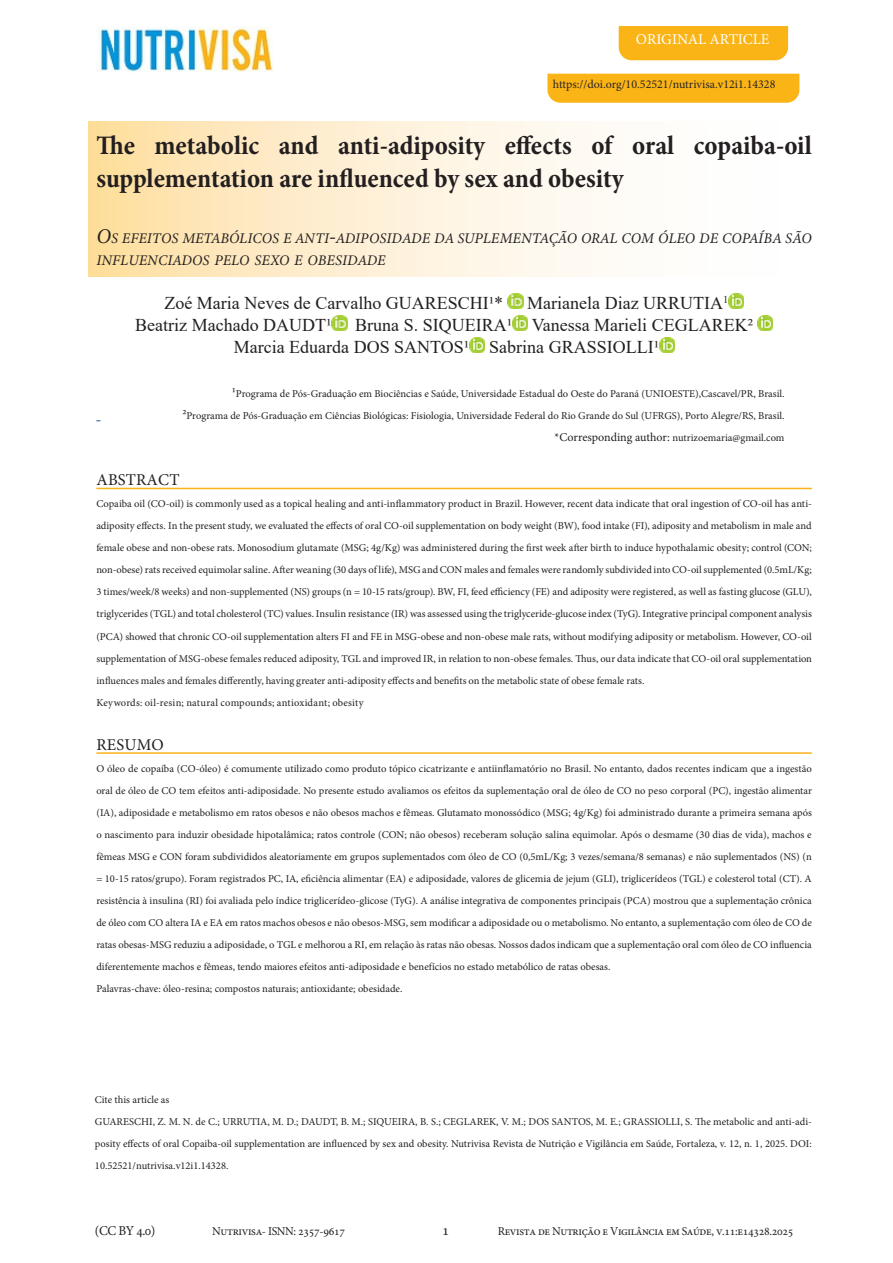
<style>
.page{position:relative;width:893px;height:1263px;background:#fff}
.page>*{position:absolute;margin:0;border:0;box-sizing:border-box;transform-origin:0 0}
.Título_em_Português{font:700 condensed 27px/32.4px "Minion Pro";letter-spacing:-.005em;color:#231f20}
.Nome_do_Autor{font:18px "Times New Roman";color:#231f20}
.Resumo_e_Abstract{font:16.5px "Minion Pro";letter-spacing:.01em;color:#231f20}
.Aba_de_Novo_Artigo{font:15px "Minion Pro";color:#fff}
.Cabeçalho_e_Rodapé{font:15px "Minion Pro";color:#231f20}
.Nome_do_Autor-2{font:italic 14.7px/22px "Minion Variable Concept";letter-spacing:.01em;color:#231f20}
.Cabeçalho_e_Rodapé-2{font:13.5px "Minion Pro";color:#231f20}
.Corpo_de_Texto_-_Tis{font:12px "Minion Pro";letter-spacing:-.03em;color:#231f20}
.Corpo_de_Texto_-_Tis-2{font:12px "Minion Pro";color:#282526}
.Cabeçalho_e_Rodapé-3{font:12px "Minion Pro";letter-spacing:-.03em;color:#231f20}
.Resumo_e_Abstract-2{font:10.5px/22px "Minion Pro";letter-spacing:-.005em;color:#231f20;text-align:justify}
.Corpo_de_Texto_-_Tis-3{font:10.5px/22px "Minion Pro";color:#231f20;text-align:justify}
.Vínculo_Instituciona{font:10.5px "Minion Pro";color:#231f20}
.Resumo_e_Abstract-3{font:10.5px "Minion Pro";letter-spacing:.02em;color:#231f20}
.s1{font-size:21px}
.s2{font-size:12px}
</style>
<div class="page">
<svg style="left:88px;top:121px;width:512px;height:155px;background:#fdedcf"></svg>
<img style="left:508px;top:293px;width:15px;height:16px">
<img style="left:728px;top:293px;width:16px;height:16px">
<img style="left:332px;top:315px;width:15px;height:16px">
<img style="left:512px;top:315px;width:15px;height:16px">
<img style="left:757px;top:315px;width:16px;height:16px">
<img style="left:469px;top:337px;width:16px;height:16px">
<img style="left:659px;top:337px;width:15px;height:16px">
<hr style="left:96px;top:488px;width:716px;height:1px;background:#fbb416">
<hr style="left:96px;top:752px;width:716px;height:2px;background:#fbb416">
<div style="left:619px;top:26px;width:169px;height:34px;background:#fbb416"></div>
<img style="left:97px;top:26px;width:176px;height:46px">
<div style="left:547px;top:74px;width:252px;height:29px;background:#fbb416"></div>
<p class="Aba_de_Novo_Artigo" style="left:636px;top:29px;width:135px">ORIGINAL ARTICLE</p>
<p class="Corpo_de_Texto_-_Tis-2" style="left:553px;top:76px;width:224px">https://doi.org/10.52521/nutrivisa.v12i1.14328</p>
<p class="Título_em_Português" style="left:96px;top:129px;width:717px">The metabolic and anti-adiposity effects of oral copaiba-oil supplementation are influenced by sex and obesity</p>
<p class="Nome_do_Autor-2" style="left:96px;top:227px;width:716px"><span class="s1">O</span>S EFEITOS METABÓLICOS E ANTI<span class="s1">-</span>ADIPOSIDADE DA SUPLEMENTAÇÃO ORAL COM ÓLEO DE COPAÍBA SÃO<br>INFLUENCIADOS PELO SEXO E OBESIDADE</p>
<p class="Nome_do_Autor" style="left:164px;top:290px;width:340px">Zoé Maria Neves de Carvalho GUARESCHI¹*</p>
<p class="Nome_do_Autor" style="left:527px;top:290px;width:203px">Marianela Diaz URRUTIA<sup>1</sup></p>
<p class="Nome_do_Autor" style="left:135px;top:312px;width:198px">Beatriz Machado DAUDT¹</p>
<p class="Nome_do_Autor" style="left:355px;top:312px;width:399px">Bruna S. SIQUEIRA¹ Vanessa Marieli CEGLAREK²</p>
<p class="Nome_do_Autor" style="left:234px;top:334px;width:427px">Marcia Eduarda DOS SANTOS¹ Sabrina GRASSIOLLI¹</p>
<p class="Vínculo_Instituciona" style="left:232px;top:387px;width:554px"><span class="s2">¹</span>Programa de Pós-Graduação em Biociências e Saúde, Universidade Estadual do Oeste do Paraná (UNIOESTE),Cascavel/PR, Brasil.</p>
<p class="Vínculo_Instituciona" style="left:182px;top:409px;width:604px"><span class="s2">²</span>Programa de Pós-Graduação em Ciências Biológicas: Fisiologia, Universidade Federal do Rio Grande do Sul (UFRGS), Porto Alegre/RS, Brasil.</p>
<p class="Vínculo_Instituciona" style="left:555px;top:431px;width:231px"><span class="s2">*Corresponding author:</span> nutrizoemaria@gmail.com</p>
<p class="Resumo_e_Abstract" style="left:96px;top:469px;width:85px">ABSTRACT</p>
<p class="Resumo_e_Abstract-2" style="left:96px;top:493px;width:717px">Copaiba oil (CO-oil) is commonly used as a topical healing and anti-inflammatory product in Brazil. However, recent data indicate that oral ingestion of CO-oil has anti&shy;adiposity effects. In the present study, we evaluated the effects of oral CO-oil supplementation on body weight (BW), food intake (FI), adiposity and metabolism in male and female obese and non-obese rats. Monosodium glutamate (MSG; 4g/Kg) was administered during the first week after birth to induce hypothalamic obesity; control (CON; non-obese) rats received equimolar saline. After weaning (30 days of life), MSG and CON males and females were randomly subdivided into CO-oil supplemented (0.5mL/Kg; 3 times/week/8 weeks) and non-supplemented (NS) groups (n = 10-15 rats/group). BW, FI, feed efficiency (FE) and adiposity were registered, as well as fasting glucose (GLU), triglycerides (TGL) and total cholesterol (TC) values. Insulin resistance (IR) was assessed using the triglyceride-glucose index (TyG). Integrative principal component analysis (PCA) showed that chronic CO-oil supplementation alters FI and FE in MSG-obese and non-obese male rats, without modifying adiposity or metabolism. However, CO-oil supplementation of MSG-obese females reduced adiposity, TGL and improved IR, in relation to non-obese females. Thus, our data indicate that CO-oil oral supplementation influences males and females differently, having greater anti-adiposity effects and benefits on the metabolic state of obese female rats.</p>
<p class="Resumo_e_Abstract-3" style="left:96px;top:695px;width:269px">Keywords: oil-resin; natural compounds; antioxidant; obesity</p>
<p class="Resumo_e_Abstract" style="left:96px;top:733px;width:69px">RESUMO</p>
<p class="Resumo_e_Abstract-2" style="left:96px;top:757px;width:717px">O óleo de copaíba (CO-óleo) é comumente utilizado como produto tópico cicatrizante e antiinflamatório no Brasil. No entanto, dados recentes indicam que a ingestão oral de óleo de CO tem efeitos anti-adiposidade. No presente estudo avaliamos os efeitos da suplementação oral de óleo de CO no peso corporal (PC), ingestão alimentar (IA), adiposidade e metabolismo em ratos obesos e não obesos machos e fêmeas. Glutamato monossódico (MSG; 4g/Kg) foi administrado durante a primeira semana após o nascimento para induzir obesidade hipotalâmica; ratos controle (CON; não obesos) receberam solução salina equimolar. Após o desmame (30 dias de vida), machos e fêmeas MSG e CON foram subdivididos aleatoriamente em grupos suplementados com óleo de CO (0,5mL/Kg; 3 vezes/semana/8 semanas) e não suplementados (NS) (n = 10-15 ratos/grupo). Foram registrados PC, IA, eficiência alimentar (EA) e adiposidade, valores de glicemia de jejum (GLI), triglicerídeos (TGL) e colesterol total (CT). A resistência à insulina (RI) foi avaliada pelo índice triglicerídeo-glicose (TyG). A análise integrativa de componentes principais (PCA) mostrou que a suplementação crônica de óleo com CO altera IA e EA em ratos machos obesos e não obesos-MSG, sem modificar a adiposidade ou o metabolismo. No entanto, a suplementação com óleo de CO de ratas obesas-MSG reduziu a adiposidade, o TGL e melhorou a RI, em relação às ratas não obesas. Nossos dados indicam que a suplementação oral com óleo de CO influencia diferentemente machos e fêmeas, tendo maiores efeitos anti-adiposidade e benefícios no estado metabólico de ratas obesas.</p>
<p class="Resumo_e_Abstract-2" style="left:96px;top:978px;width:307px">Palavras-chave: óleo-resina; compostos naturais; antioxidante; obesidade.</p>
<p class="Corpo_de_Texto_-_Tis-3" style="left:95px;top:1088px;width:76px">Cite this article as</p>
<p class="Corpo_de_Texto_-_Tis-3" style="left:95px;top:1110px;width:718px">GUARESCHI, Z. M. N. de C.; URRUTIA, M. D.; DAUDT, B. M.; SIQUEIRA, B. S.; CEGLAREK, V. M.; DOS SANTOS, M. E.; GRASSIOLLI, S. The metabolic and anti-adi&shy;posity effects of oral Copaiba-oil supplementation are influenced by sex and obesity. Nutrivisa Revista de Nutrição e Vigilância em Saúde, Fortaleza, v. 12, n. 1, 2025. DOI:<br>10.52521/nutrivisa.v12i1.14328.</p>
<p class="Cabeçalho_e_Rodapé-2" style="left:95px;top:1221px;width:62px">(CC BY 4.0)</p>
<p class="Cabeçalho_e_Rodapé-3" style="left:212px;top:1223px;width:134px">Nutrivisa- ISNN: 2357-9617</p>
<p class="Cabeçalho_e_Rodapé" style="left:442px;top:1220px;width:9px">1</p>
<p class="Corpo_de_Texto_-_Tis" style="left:498px;top:1223px;width:297px">Revista de Nutrição e Vigilância em Saúde, v.11:e14328.2025</p>
</div>
